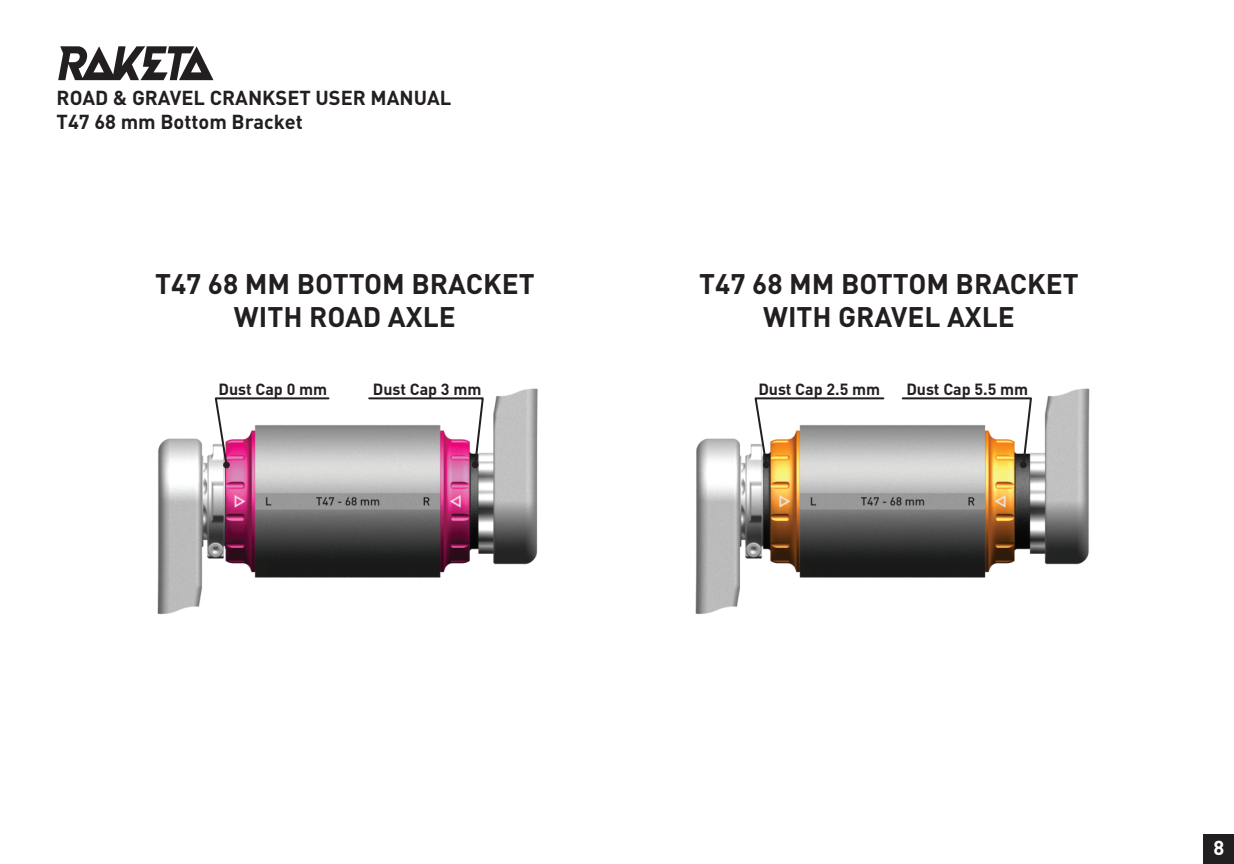
<style>
.page{position:relative;width:1234px;height:864px;background:#fff}
.page>*{position:absolute;margin:0;border:0;box-sizing:border-box;transform-origin:0 0}
.t1{font:700 28px/33.6px "DIN Pro";color:#231f20;text-align:center}
.t2{font:700 20px/24px "DIN Pro";color:#231f20}
.t3{font:700 20px "DIN Pro";color:#fff}
.t4{font:700 16px "DIN Pro";color:#231f20}
</style>
<div class="page">
<img style="left:58px;top:79px;width:1032px;height:536px">
<div style="left:1204px;top:834px;width:30px;height:30px;background:#231f20"></div>
<svg style="left:213px;top:396px;width:117px;height:71px"></svg>
<div style="left:223px;top:462px;width:7px;height:6px;background:#231f20;border-radius:50%"></div>
<svg style="left:367px;top:396px;width:118px;height:71px"></svg>
<div style="left:472px;top:461px;width:6px;height:7px;background:#231f20;border-radius:50%"></div>
<svg style="left:58px;top:46px;width:155px;height:34px"></svg>
<svg style="left:753px;top:396px;width:132px;height:72px"></svg>
<svg style="left:900px;top:396px;width:133px;height:71px"></svg>
<div style="left:1020px;top:461px;width:6px;height:7px;background:#231f20;border-radius:50%"></div>
<p class="t2" style="left:57px;top:85px;width:396px">ROAD &amp; GRAVEL CRANKSET USER MANUAL<br>T47 68 mm Bottom Bracket</p>
<p class="t1" style="left:155px;top:266px;width:381px">T47 68 MM BOTTOM BRACKET<br>WITH ROAD AXLE</p>
<p class="t1" style="left:699px;top:266px;width:381px">T47 68 MM BOTTOM BRACKET<br>WITH GRAVEL AXLE</p>
<p class="t4" style="left:219px;top:379px;width:110px">Dust Cap 0 mm</p>
<p class="t4" style="left:373px;top:379px;width:110px">Dust Cap 3 mm</p>
<p class="t4" style="left:758px;top:379px;width:123px">Dust Cap 2.5 mm</p>
<p class="t4" style="left:906px;top:379px;width:123px">Dust Cap 5.5 mm</p>
<p class="t3" style="left:1213px;top:834px;width:12px">8</p>
</div>
